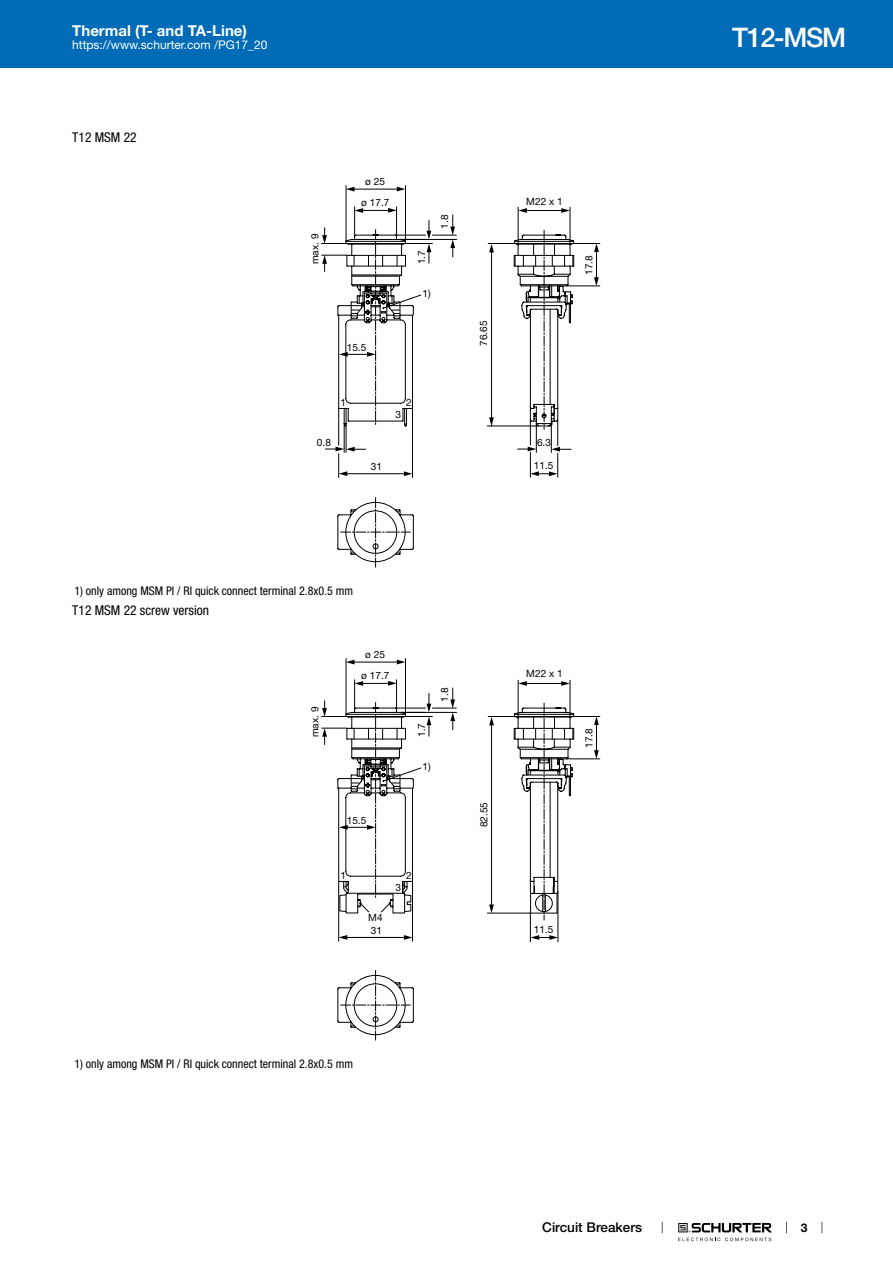
<style>
.page{position:relative;width:893px;height:1263px;background:#fff}
.page>*{position:absolute;margin:0;border:0;box-sizing:border-box;transform-origin:0 0}
.t1{font:500 27px "Helvetica Neue LT";letter-spacing:-.05em;color:#fff}
.t2{font:700 15px "Helvetica Neue LT";color:#fff}
.t3{font:condensed 13.5px "Helvetica Neue LT";color:#000}
.t4{font:500 13.5px "Helvetica Neue LT";color:#000}
.t5{font:condensed 12px "Helvetica Neue LT";color:#000}
.t6{font:12px "Helvetica Neue LT";color:#fff}
.t7{font:700 12px "Helvetica Neue LT";color:#000}
.t8{font:10.05px/20.9px "Helvetica Neue LT";color:#000;text-align:center}
</style>
<div class="page">
<svg style="left:678px;top:1223px;width:94px;height:18px"></svg>
<div style="left:0;top:0;width:893px;height:68px;background:#006bb6"></div>
<svg style="left:321px;top:185px;width:279px;height:293px"></svg>
<svg style="left:397px;top:187px;width:8px;height:4px"></svg>
<svg style="left:346px;top:187px;width:8px;height:5px"></svg>
<svg style="left:561px;top:208px;width:9px;height:5px"></svg>
<svg style="left:518px;top:208px;width:9px;height:5px"></svg>
<svg style="left:530px;top:471px;width:28px;height:5px"></svg>
<svg style="left:517px;top:447px;width:19px;height:4px"></svg>
<svg style="left:551px;top:447px;width:20px;height:5px"></svg>
<svg style="left:594px;top:243px;width:5px;height:9px"></svg>
<svg style="left:594px;top:277px;width:5px;height:9px"></svg>
<svg style="left:489px;top:244px;width:5px;height:8px"></svg>
<svg style="left:489px;top:417px;width:5px;height:9px"></svg>
<svg style="left:322px;top:208px;width:133px;height:359px"></svg>
<svg style="left:321px;top:658px;width:279px;height:285px"></svg>
<svg style="left:397px;top:660px;width:8px;height:4px"></svg>
<svg style="left:346px;top:660px;width:8px;height:4px"></svg>
<svg style="left:561px;top:681px;width:9px;height:5px"></svg>
<svg style="left:518px;top:681px;width:9px;height:5px"></svg>
<svg style="left:531px;top:935px;width:27px;height:5px"></svg>
<svg style="left:594px;top:716px;width:5px;height:9px"></svg>
<svg style="left:594px;top:750px;width:5px;height:9px"></svg>
<svg style="left:489px;top:717px;width:5px;height:8px"></svg>
<svg style="left:489px;top:904px;width:5px;height:9px"></svg>
<svg style="left:322px;top:681px;width:133px;height:359px"></svg>
<h2 class="t2" style="left:72px;top:21px;width:176px">Thermal (T- and TA-Line)</h2>
<p class="t6" style="left:72px;top:38px;width:197px">https://www.schurter.com /PG17_20</p>
<h3 class="t3" style="left:72px;top:130px;width:66px">T12 MSM 22</h3>
<p class="t8" style="left:304px;top:264px;width:32px;rotate:-90deg">max. 9</p>
<p class="t8" style="left:361px;top:171px;width:30px">ø 25<br>ø 17.7</p>
<p class="t8" style="left:347px;top:336px;width:21px">15.5</p>
<p class="t8" style="left:411px;top:264px;width:16px;rotate:-90deg">1.7</p>
<p class="t8" style="left:422px;top:283px;width:10px">1)</p>
<p class="t8" style="left:434px;top:229px;width:16px;rotate:-90deg">1.8</p>
<p class="t8" style="left:317px;top:431px;width:16px">0.8</p>
<p class="t8" style="left:340px;top:392px;width:7px">1</p>
<p class="t8" style="left:406px;top:392px;width:7px">2</p>
<p class="t8" style="left:395px;top:404px;width:7px">3</p>
<p class="t8" style="left:371px;top:456px;width:13px">31</p>
<p class="t8" style="left:473px;top:346px;width:27px;rotate:-90deg">76.65</p>
<p class="t8" style="left:526px;top:190px;width:38px">M22 x 1</p>
<p class="t8" style="left:578px;top:275px;width:21px;rotate:-90deg">17.8</p>
<p class="t8" style="left:537px;top:431px;width:16px">6.3</p>
<p class="t8" style="left:534px;top:455px;width:21px">11.5</p>
<p class="t5" style="left:74px;top:584px;width:280px">1) only among MSM PI / RI quick connect terminal 2.8x0.5 mm</p>
<h3 class="t3" style="left:72px;top:603px;width:138px">T12 MSM 22 screw version</h3>
<p class="t8" style="left:304px;top:737px;width:32px;rotate:-90deg">max. 9</p>
<p class="t8" style="left:361px;top:644px;width:30px">ø 25<br>ø 17.7</p>
<p class="t8" style="left:347px;top:809px;width:21px">15.5</p>
<p class="t8" style="left:411px;top:737px;width:16px;rotate:-90deg">1.7</p>
<p class="t8" style="left:422px;top:756px;width:10px">1)</p>
<p class="t8" style="left:434px;top:702px;width:16px;rotate:-90deg">1.8</p>
<p class="t8" style="left:340px;top:865px;width:7px">1</p>
<p class="t8" style="left:406px;top:865px;width:7px">2</p>
<p class="t8" style="left:368px;top:906px;width:16px">M4</p>
<p class="t8" style="left:395px;top:877px;width:7px">3</p>
<p class="t8" style="left:371px;top:920px;width:13px">31</p>
<p class="t8" style="left:473px;top:827px;width:27px;rotate:-90deg">82.55</p>
<p class="t8" style="left:526px;top:663px;width:38px">M22 x 1</p>
<p class="t8" style="left:578px;top:748px;width:21px;rotate:-90deg">17.8</p>
<p class="t8" style="left:534px;top:919px;width:21px">11.5</p>
<p class="t5" style="left:74px;top:1057px;width:280px">1) only among MSM PI / RI quick connect terminal 2.8x0.5 mm</p>
<h3 class="t4" style="left:542px;top:1219px;width:101px">Circuit Breakers</h3>
<h1 class="t1" style="left:732px;top:21px;width:115px">T12-MSM</h1>
<p class="t7" style="left:801px;top:1220px;width:8px">3</p>
</div>
